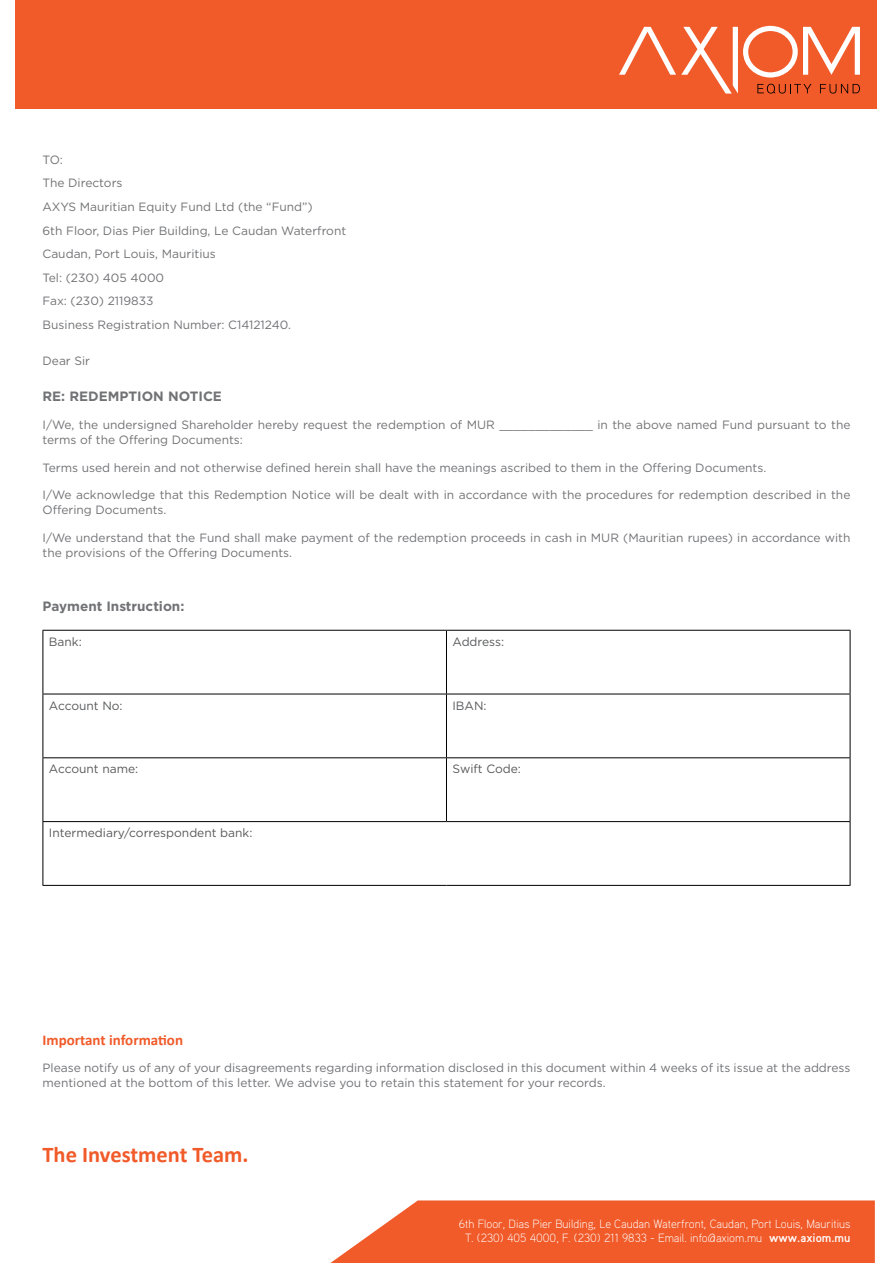
<style>
.page{position:relative;width:893px;height:1263px;background:#fff}
.page>*{position:absolute;margin:0;border:0;box-sizing:border-box;transform-origin:0 0}
.t1{font:700 22.5px "Calibri";color:#f15a29}
.t2{font:700 15px "Calibri";color:#f15a29}
.t3{font:700 13.5px "Gotham";color:#717275}
.t4{font:12px/23.5px "Gotham";color:#717275}
.t5{font:300 12px/14.4px "Aaux Pro";color:#fff;text-align:center}
.t6{font:12px "Gotham";color:#58595b}
.s1{font-weight:700}
</style>
<div class="page">
<svg style="left:330px;top:1200px;width:545px;height:63px;background:#f2683b"></svg>
<div style="left:16px;top:0;width:861px;height:108px;background:#f15a29"></div>
<svg style="left:619px;top:26px;width:241px;height:68px"></svg>
<hr style="left:43px;top:630px;width:403px;height:1px;background:#000">
<hr style="left:43px;top:631px;width:1px;height:63px;background:#000">
<hr style="left:446px;top:630px;width:404px;height:1px;background:#000">
<hr style="left:446px;top:631px;width:1px;height:63px;background:#000">
<hr style="left:850px;top:631px;width:1px;height:63px;background:#000">
<hr style="left:43px;top:694px;width:403px;height:1px;background:#000">
<hr style="left:43px;top:694px;width:1px;height:63px;background:#000">
<hr style="left:446px;top:694px;width:404px;height:1px;background:#000">
<hr style="left:446px;top:694px;width:1px;height:63px;background:#000">
<hr style="left:850px;top:694px;width:1px;height:63px;background:#000">
<hr style="left:43px;top:757px;width:403px;height:1px;background:#000">
<hr style="left:43px;top:758px;width:1px;height:63px;background:#000">
<hr style="left:446px;top:757px;width:404px;height:1px;background:#000">
<hr style="left:446px;top:758px;width:1px;height:63px;background:#000">
<hr style="left:850px;top:758px;width:1px;height:63px;background:#000">
<hr style="left:43px;top:821px;width:403px;height:1px;background:#000">
<hr style="left:43px;top:822px;width:1px;height:63px;background:#000">
<hr style="left:446px;top:821px;width:404px;height:1px;background:#000">
<hr style="left:850px;top:822px;width:1px;height:63px;background:#000">
<hr style="left:43px;top:885px;width:403px;height:1px;background:#000">
<hr style="left:446px;top:885px;width:404px;height:1px;background:#000">
<p class="t4" style="left:43px;top:148px;width:305px">TO:<br>The Directors<br>AXYS Mauritian Equity Fund Ltd (the “Fund”)<br>6th Floor, Dias Pier Building, Le Caudan Waterfront<br>Caudan, Port Louis, Mauritius<br>Tel: (230) 405 4000<br>Fax: (230) 2119833<br>Business Registration Number: C14121240.</p>
<p class="t4" style="left:43px;top:348px;width:49px">Dear Sir</p>
<p class="t3" style="left:43px;top:387px;width:181px">RE: REDEMPTION NOTICE</p>
<p class="t4" style="left:43px;top:417px;width:809px;line-height:15px">I/We, the undersigned Shareholder hereby request the redemption of MUR _____________ in the above named Fund pursuant to the terms of the Offering Documents:</p>
<p class="t4" style="left:43px;top:455px;width:725px">Terms used herein and not otherwise defined herein shall have the meanings ascribed to them in the Offering Documents.</p>
<p class="t4" style="left:43px;top:487px;width:809px;line-height:15px">I/We acknowledge that this Redemption Notice will be dealt with in accordance with the procedures for redemption described in the<br>Offering Documents.</p>
<p class="t4" style="left:43px;top:530px;width:809px;line-height:15px">I/We understand that the Fund shall make payment of the redemption proceeds in cash in MUR (Mauritian rupees) in accordance with the provisions of the Offering Documents.</p>
<p class="t3" style="left:43px;top:597px;width:143px">Payment Instruction:</p>
<p class="t6" style="left:49px;top:634px;width:34px">Bank:</p>
<p class="t6" style="left:452px;top:634px;width:53px">Address:</p>
<p class="t6" style="left:49px;top:698px;width:75px">Account No:</p>
<p class="t6" style="left:452px;top:698px;width:36px">IBAN:</p>
<p class="t6" style="left:49px;top:761px;width:91px">Account name:</p>
<p class="t6" style="left:452px;top:761px;width:70px">Swift Code:</p>
<p class="t6" style="left:49px;top:825px;width:205px">Intermediary/correspondent bank:</p>
<p class="t2" style="left:43px;top:1030px;width:142px">Important information</p>
<p class="t4" style="left:43px;top:1060px;width:809px;line-height:15px">Please notify us of any of your disagreements regarding information disclosed in this document within 4 weeks of its issue at the address mentioned at the bottom of this letter. We advise you to retain this statement for your records.</p>
<h1 class="t1" style="left:43px;top:1140px;width:207px">The Investment Team.</h1>
<p class="t5" style="left:459px;top:1216px;width:393px">6th Floor, Dias Pier Building, Le Caudan Waterfront, Caudan, Port Louis, Mauritius<br>T. (230) 405 4000, F. (230) 211 9833 - Email. info@axiom.mu <span class="s1">www.axiom.mu</span></p>
</div>
